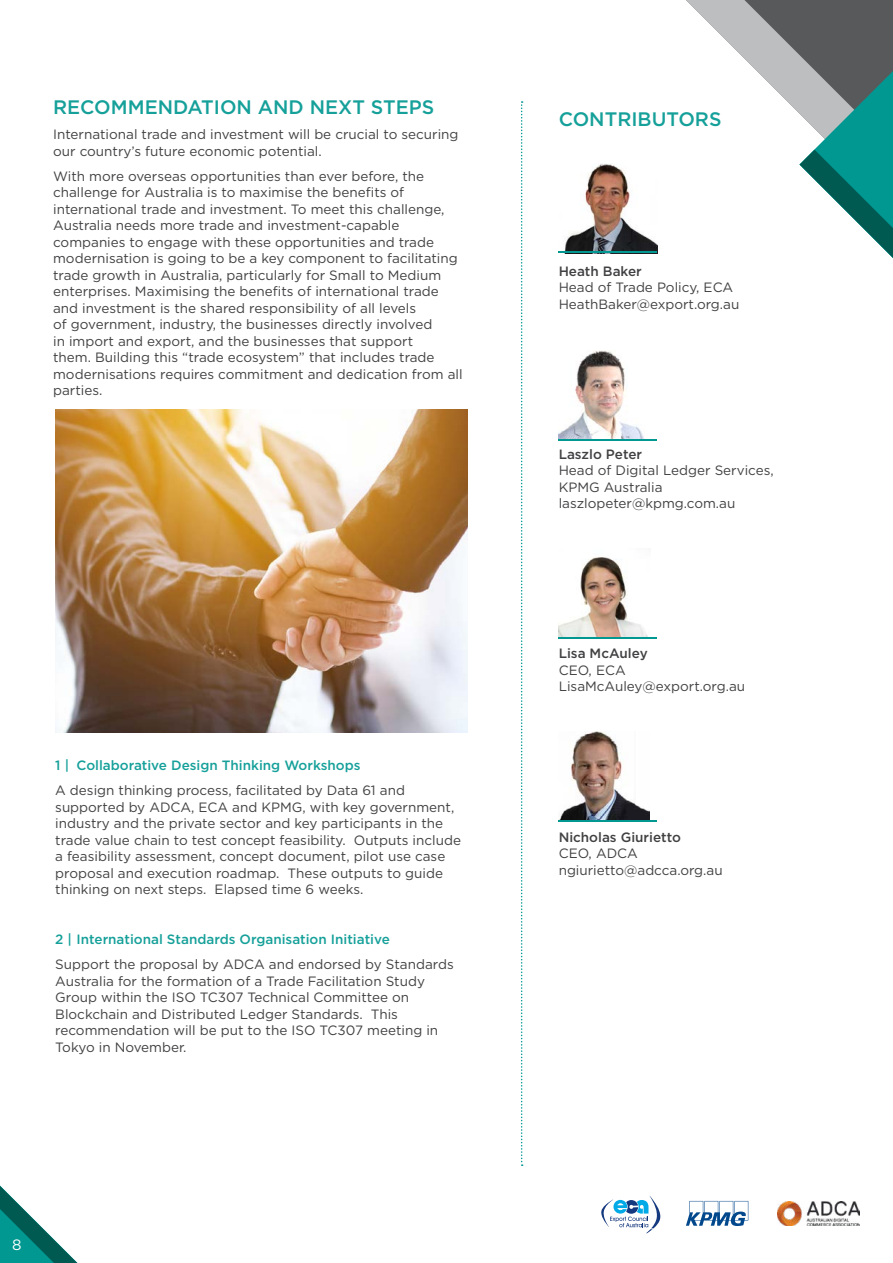
<style>
.page{position:relative;width:893px;height:1263px;background:#fff}
.page>*{position:absolute;margin:0;border:0;box-sizing:border-box;transform-origin:0 0}
.t1{font:500 19.5px "Gotham";color:#16a09a}
.t2{font:15px "Gotham";color:#fff}
.t3{font:13.5px/16.5px "Gotham";color:#414042}
.t4{font:500 13.5px "Gotham";color:#16a09a}
.t5{font:500 13.5px "Gotham";color:#414042}
</style>
<div class="page">
<svg style="left:624px;top:0;width:269px;height:254px"></svg>
<svg style="left:601px;top:1196px;width:59px;height:37px"></svg>
<svg style="left:686px;top:1201px;width:62px;height:25px"></svg>
<img style="left:777px;top:1201px;width:83px;height:24px">
<svg style="left:799px;top:34px;width:94px;height:224px"></svg>
<svg style="left:0;top:1185px;width:78px;height:78px"></svg>
<svg style="left:521px;top:101px;width:2px;height:1065px"></svg>
<img style="left:55px;top:410px;width:413px;height:323px">
<img style="left:559px;top:557px;width:89px;height:80px">
<hr style="left:559px;top:637px;width:98px;height:2px;background:#009891">
<img style="left:559px;top:351px;width:85px;height:88px">
<hr style="left:559px;top:439px;width:98px;height:2px;background:#009891">
<img style="left:559px;top:731px;width:90px;height:89px">
<hr style="left:559px;top:820px;width:98px;height:1px;background:#009891">
<img style="left:564px;top:163px;width:93px;height:88px">
<hr style="left:559px;top:251px;width:98px;height:2px;background:#009891">
<h1 class="t1" style="left:53px;top:96px;width:383px">RECOMMENDATION AND NEXT STEPS</h1>
<p class="t3" style="left:53px;top:126px;width:407px">International trade and investment will be crucial to securing our country’s future economic potential.</p>
<p class="t3" style="left:53px;top:167px;width:411px">With more overseas opportunities than ever before, the challenge for Australia is to maximise the benefits of international trade and investment. To meet this challenge, Australia needs more trade and investment-capable companies to engage with these opportunities and trade modernisation is going to be a key component to facilitating trade growth in Australia, particularly for Small to Medium enterprises. Maximising the benefits of international trade and investment is the shared responsibility of all levels<br>of government, industry, the businesses directly involved<br>in import and export, and the businesses that support<br>them. Building this “trade ecosystem” that includes trade modernisations requires commitment and dedication from all parties.</p>
<p class="t4" style="left:55px;top:758px;width:307px">1 | Collaborative Design Thinking Workshops</p>
<p class="t3" style="left:55px;top:782px;width:407px">A design thinking process, facilitated by Data 61 and supported by ADCA, ECA and KPMG, with key government, industry and the private sector and key participants in the trade value chain to test concept feasibility. Outputs include a feasibility assessment, concept document, pilot use case proposal and execution roadmap. These outputs to guide thinking on next steps. Elapsed time 6 weeks.</p>
<p class="t4" style="left:55px;top:932px;width:336px">2 | International Standards Organisation Initiative</p>
<p class="t3" style="left:55px;top:956px;width:400px">Support the proposal by ADCA and endorsed by Standards Australia for the formation of a Trade Facilitation Study Group within the ISO TC307 Technical Committee on Blockchain and Distributed Ledger Standards. This recommendation will be put to the ISO TC307 meeting in Tokyo in November.</p>
<p class="t2" style="left:12px;top:1237px;width:11px">8</p>
<h1 class="t1" style="left:559px;top:108px;width:164px">CONTRIBUTORS</h1>
<p class="t5" style="left:559px;top:263px;width:85px">Heath Baker</p>
<p class="t3" style="left:559px;top:279px;width:182px">Head of Trade Policy, ECA<br>HeathBaker@export.org.au</p>
<p class="t5" style="left:559px;top:446px;width:85px">Laszlo Peter</p>
<p class="t3" style="left:559px;top:462px;width:217px">Head of Digital Ledger Services,<br>KPMG Australia laszlopeter@kpmg.com.au</p>
<p class="t5" style="left:559px;top:646px;width:90px">Lisa McAuley</p>
<p class="t3" style="left:559px;top:662px;width:188px">CEO, ECA<br>LisaMcAuley@export.org.au</p>
<p class="t5" style="left:559px;top:829px;width:124px">Nicholas Giurietto</p>
<p class="t3" style="left:559px;top:845px;width:165px">CEO, ADCA ngiurietto@adcca.org.au</p>
</div>
